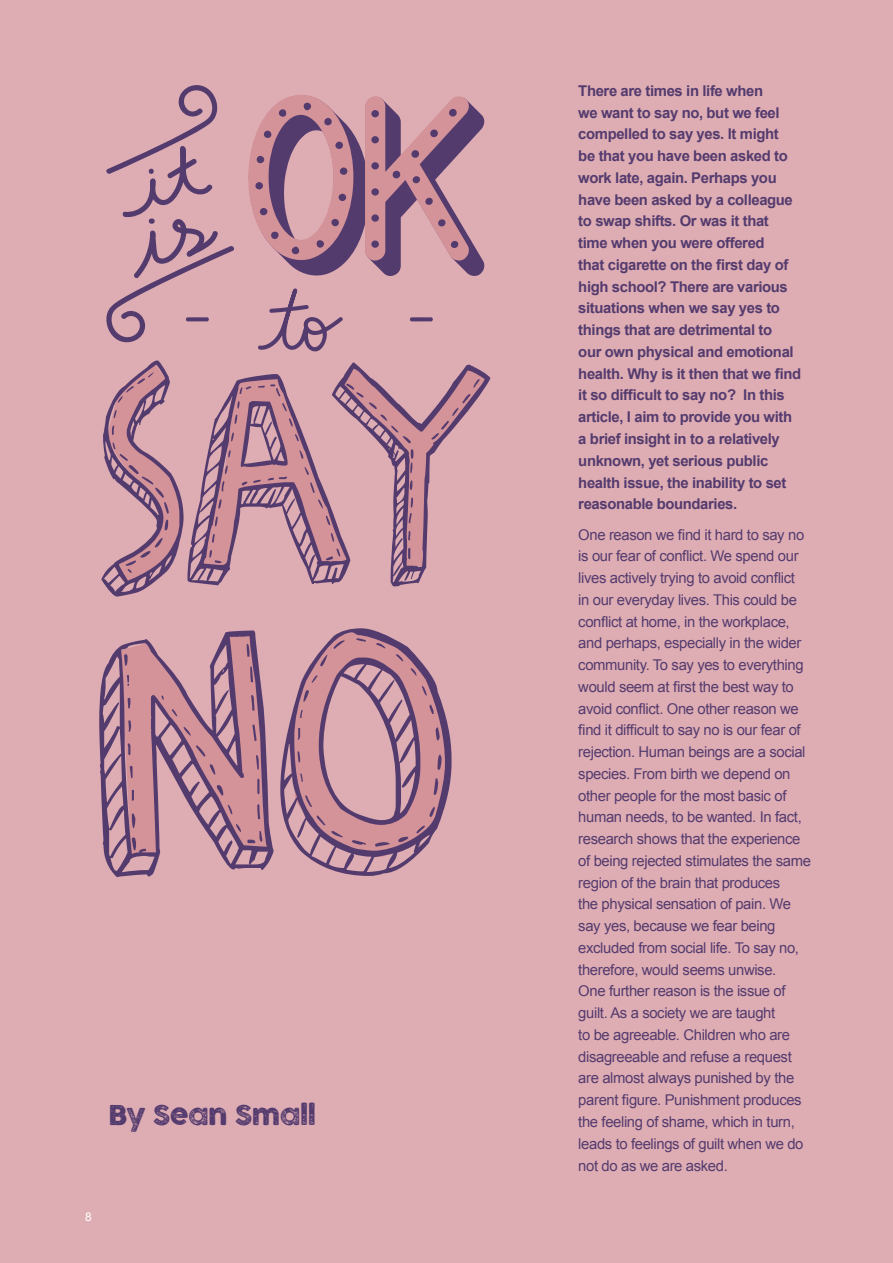
<style>
.page{position:relative;width:893px;height:1263px;background:#deadb3}
.page>*{position:absolute;margin:0;border:0;box-sizing:border-box;transform-origin:0 0}
.t1{font:363px "Denne Freakshow";color:#543b6e}
.t2{font:303px "Denne Freakshow";color:#543b6e}
.t3{font:26.85px "COCOGOOSELETTERPRESS";letter-spacing:-.02em;color:#543b6e}
.t4{font:14.85px/21.8px "Arial";letter-spacing:-.025em;color:#543b6e}
.t5{font:700 14.85px/21.8px "Arial";letter-spacing:-.025em;color:#543b6e}
.t6{font:12px "Arial";color:#fff}
</style>
<div class="page">
<svg style="left:258px;top:288px;width:85px;height:64px"></svg>
<svg style="left:410px;top:317px;width:23px;height:4px"></svg>
<svg style="left:106px;top:85px;width:128px;height:258px"></svg>
<svg style="left:248px;top:95px;width:237px;height:181px"></svg>
<div style="left:371px;top:240px;width:8px;height:8px;background:#543b6e;border-radius:50%"></div>
<div style="left:371px;top:214px;width:8px;height:8px;background:#543b6e;border-radius:50%"></div>
<div style="left:371px;top:188px;width:8px;height:8px;background:#543b6e;border-radius:50%"></div>
<div style="left:371px;top:162px;width:8px;height:7px;background:#543b6e;border-radius:50%"></div>
<div style="left:371px;top:136px;width:8px;height:7px;background:#543b6e;border-radius:50%"></div>
<div style="left:371px;top:110px;width:8px;height:7px;background:#543b6e;border-radius:50%"></div>
<svg style="left:106px;top:363px;width:75px;height:219px"></svg>
<svg style="left:200px;top:363px;width:289px;height:203px"></svg>
<svg style="left:121px;top:631px;width:149px;height:224px"></svg>
<svg style="left:291px;top:631px;width:155px;height:226px"></svg>
<h2 class="t2" style="left:99px;top:332px;width:374px">SAY</h2>
<h1 class="t1" style="left:99px;top:573px;width:359px">NO</h1>
<h3 class="t3" style="left:108px;top:1099px;width:210px">By Sean Small</h3>
<p class="t6" style="left:85px;top:1208px;width:8px">8</p>
<p class="t5" style="left:578px;top:80px;width:224px">There are times in life when<br>we want to say no, but we feel compelled to say yes. It might<br>be that you have been asked to work late, again. Perhaps you have been asked by a colleague to swap shifts. Or was it that time when you were offered<br>that cigarette on the first day of high school? There are various situations when we say yes to things that are detrimental to<br>our own physical and emotional health. Why is it then that we find it so difficult to say no? In this article, I aim to provide you with a brief insight in to a relatively unknown, yet serious public health issue, the inability to set reasonable boundaries.</p>
<p class="t4" style="left:578px;top:524px;width:234px">One reason we find it hard to say no is our fear of conflict. We spend our lives actively trying to avoid conflict<br>in our everyday lives. This could be conflict at home, in the workplace, and perhaps, especially in the wider community. To say yes to everything would seem at first the best way to avoid conflict. One other reason we find it difficult to say no is our fear of rejection. Human beings are a social species. From birth we depend on other people for the most basic of human needs, to be wanted. In fact, research shows that the experience of being rejected stimulates the same region of the brain that produces<br>the physical sensation of pain. We say yes, because we fear being excluded from social life. To say no, therefore, would seems unwise.<br>One further reason is the issue of guilt. As a society we are taught<br>to be agreeable. Children who are disagreeable and refuse a request are almost always punished by the parent figure. Punishment produces the feeling of shame, which in turn, leads to feelings of guilt when we do not do as we are asked.</p>
</div>
